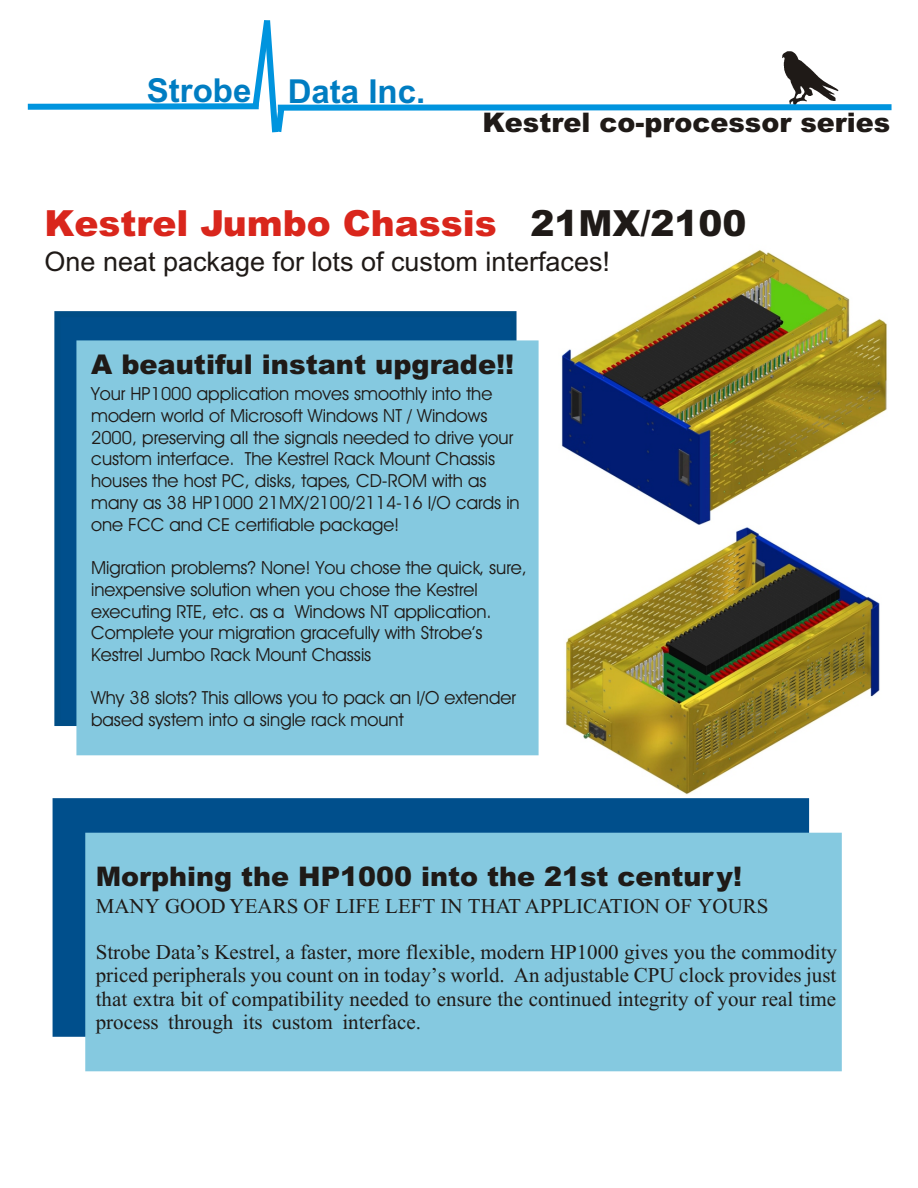
<style>
.page{position:relative;width:918px;height:1188px;background:#fff}
.page>*{position:absolute;margin:0;border:0;box-sizing:border-box;transform-origin:0 0}
.t1{font:900 36px "Arial";color:#d9261c}
.t2{font:700 33px "Arial";color:#007dc2}
.t3{font:900 27.15px "Arial";color:#1f1a17}
.t4{font:900 27px "Arial";color:#1f1a17}
.t5{font:27px "Arial";color:#1f1a17}
.t6{font:21px/23.2px "Times New Roman";color:#1f1a17;text-align:justify}
.t7{font:18.15px/21.8px "Avant Garde Bk BT";color:#1f1a17}
.t8{font:18px "Avant Garde Bk BT";color:#1f1a17}
.s1{color:#1f1a17}
.s2{font-size:18.15px}
</style>
<div class="page">
<div style="left:54px;top:311px;width:463px;height:415px;background:#004f8c;border:6px solid #004d85"></div>
<svg style="left:27px;top:20px;width:865px;height:113px"></svg>
<div style="left:76px;top:340px;width:463px;height:415px;background:#85c9e0;border:6px solid #85c9e0"></div>
<div style="left:53px;top:798px;width:756px;height:239px;background:#004f8c;border:6px solid #004f8c"></div>
<div style="left:85px;top:833px;width:757px;height:238px;background:#85c9e0"></div>
<img style="left:561px;top:250px;width:326px;height:275px">
<img style="left:565px;top:527px;width:315px;height:268px">
<h2 class="t2" style="left:147px;top:79px;width:280px">Strobe Data Inc.</h2>
<h3 class="t4" style="left:482px;top:113px;width:409px">Kestrel co-processor series</h3>
<h1 class="t1" style="left:45px;top:210px;width:704px">Kestrel Jumbo Chassis <span class="s1">21MX/2100</span></h1>
<h3 class="t5" style="left:45px;top:252px;width:567px">One neat package for lots of custom interfaces!</h3>
<h3 class="t3" style="left:91px;top:355px;width:425px">A beautiful instant upgrade!!</h3>
<p class="t7" style="left:91px;top:384px;width:430px">Your HP1000 application moves smoothly into the modern world of Microsoft Windows NT / Windows 2000, preserving all the signals needed to drive your custom interface. The Kestrel Rack Mount Chassis houses the host PC, disks, tapes, CD-ROM with as many as 38 HP1000 21MX/2100/2114-16 I/O cards in</p>
<p class="t8" style="left:91px;top:517px;width:310px"><span class="s2">one FCC and</span> CE certifiable package!</p>
<p class="t7" style="left:91px;top:558px;width:437px">Migration problems? None! You chose the quick, sure, inexpensive solution when you chose the Kestrel executing RTE, etc. as a Windows NT application.<br>Complete your migration gracefully with Strobe’s Kestrel Jumbo Rack Mount Chassis</p>
<p class="t7" style="left:91px;top:689px;width:426px">Why 38 slots? This allows you to pack an I/O extender based system into a single rack mount</p>
<h3 class="t4" style="left:96px;top:866px;width:648px">Morphing the HP1000 into the 21st century!</h3>
<p class="t6" style="left:96px;top:896px;width:674px">MANY GOOD YEARS OF LIFE LEFT IN THAT APPLICATION OF YOURS</p>
<p class="t6" style="left:96px;top:942px;width:743px">Strobe Data’s Kestrel, a faster, more flexible, modern HP1000 gives you the commodity priced peripherals you count on in today’s world. An adjustable CPU clock provides just that extra bit of compatibility needed to ensure the continued integrity of your real time process through its custom interface.</p>
</div>
